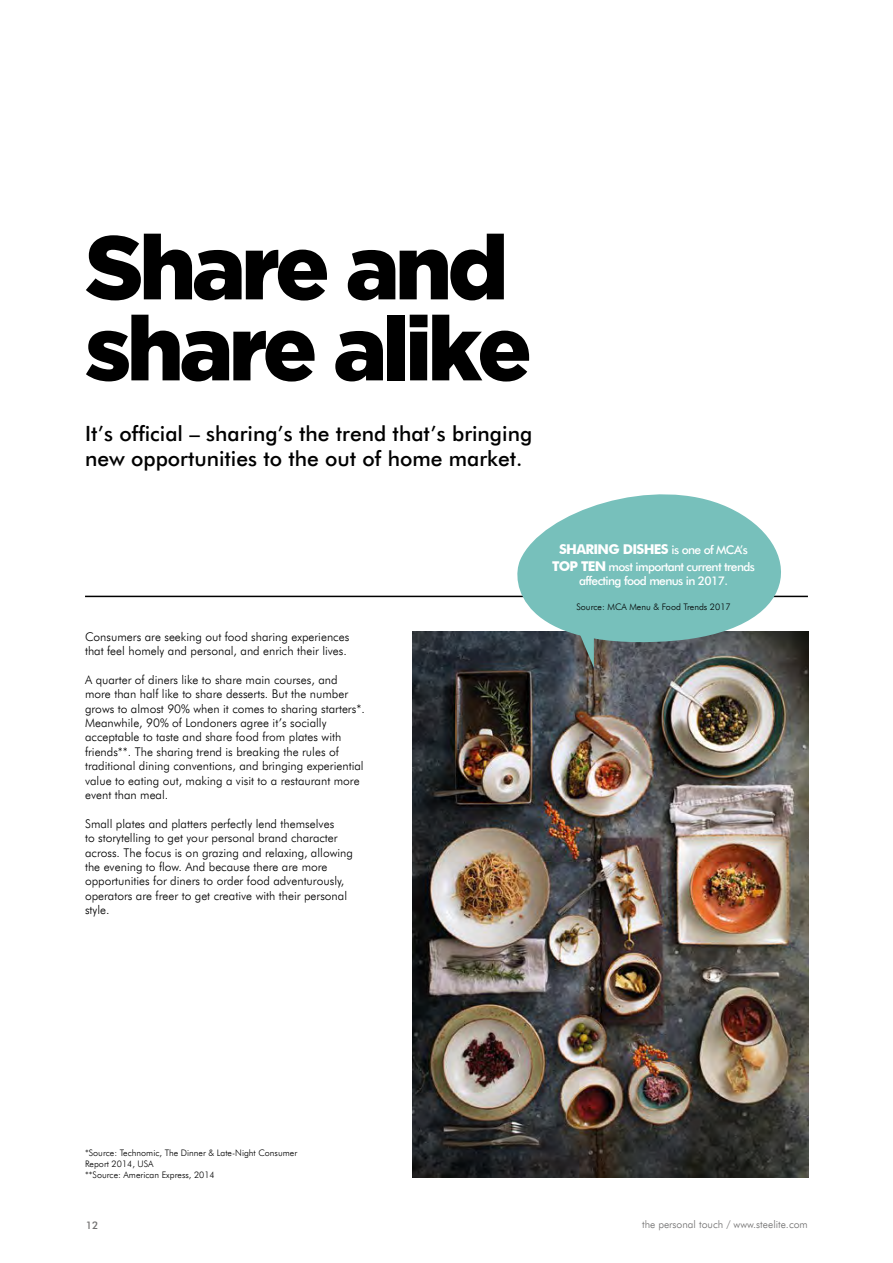
<style>
.page{position:relative;width:893px;height:1263px;background:#fff}
.page>*{position:absolute;margin:0;border:0;box-sizing:border-box;transform-origin:0 0}
.t1{font:900 90px/81px "Gotham";letter-spacing:-.05em;color:#000}
.t2{font:500 21px/25.2px "Futura BT";color:#000}
.t3{font:700 13.5px "Futura BT";letter-spacing:-.05em;color:#fff}
.t4{font:300 12px/14.4px "Futura BT";color:#000}
.t5{font:500 12px/14.4px "Futura BT";letter-spacing:-.05em;color:#fff;text-align:center}
.t6{font:300 10.5px "Futura BT";color:#706f6f}
.t7{font:500 10.5px "Futura BT";color:#706f6f}
.t8{font:300 9px/10.8px "Futura BT";color:#000}
.s1{font-weight:500;font-size:12px}
.s2{font-weight:700;font-size:13.5px}
</style>
<div class="page">
<hr style="left:85px;top:596px;width:723px;height:1px;background:#000">
<img style="left:412px;top:631px;width:396px;height:547px">
<svg style="left:510px;top:494px;width:298px;height:155px;fill:#77c0bb"></svg>
<svg style="left:575px;top:623px;width:19px;height:45px"></svg>
<h1 class="t1" style="left:85px;top:225px;width:448px">Share and share alike</h1>
<h2 class="t2" style="left:85px;top:420px;width:449px">It’s official – sharing’s the trend that’s bringing new opportunities to the out of home market.</h2>
<p class="t4" style="left:85px;top:629px;width:266px">Consumers are seeking out food sharing experiences that feel homely and personal, and enrich their lives.</p>
<p class="t4" style="left:85px;top:672px;width:281px">A quarter of diners like to share main courses, and more than half like to share desserts. But the number grows to almost 90% when it comes to sharing starters*.<br>Meanwhile, 90% of Londoners agree it’s socially acceptable to taste and share food from plates with friends**. The sharing trend is breaking the rules of traditional dining conventions, and bringing experiential value to eating out, making a visit to a restaurant more event than meal.</p>
<p class="t4" style="left:85px;top:816px;width:269px">Small plates and platters perfectly lend themselves<br>to storytelling to get your personal brand character across. The focus is on grazing and relaxing, allowing the evening to flow. And because there are more opportunities for diners to order food adventurously, operators are freer to get creative with their personal style.</p>
<p class="t3" style="left:559px;top:541px;width:190px">SHARING DISHES <span class="s1">is one of MCA’s</span></p>
<p class="t5" style="left:552px;top:559px;width:204px"><span class="s2">TOP TEN</span> most important current trends affecting food menus in 2017.</p>
<p class="t8" style="left:576px;top:602px;width:156px">Source: MCA Menu &amp; Food Trends 2017</p>
<p class="t8" style="left:85px;top:1148px;width:214px">*Source: Technomic, The Dinner &amp; Late-Night Consumer<br>Report 2014, USA<br>**Source: American Express, 2014</p>
<p class="t7" style="left:86px;top:1219px;width:14px">12</p>
<p class="t6" style="left:642px;top:1218px;width:167px">the personal touch / www.steelite.com</p>
</div>
